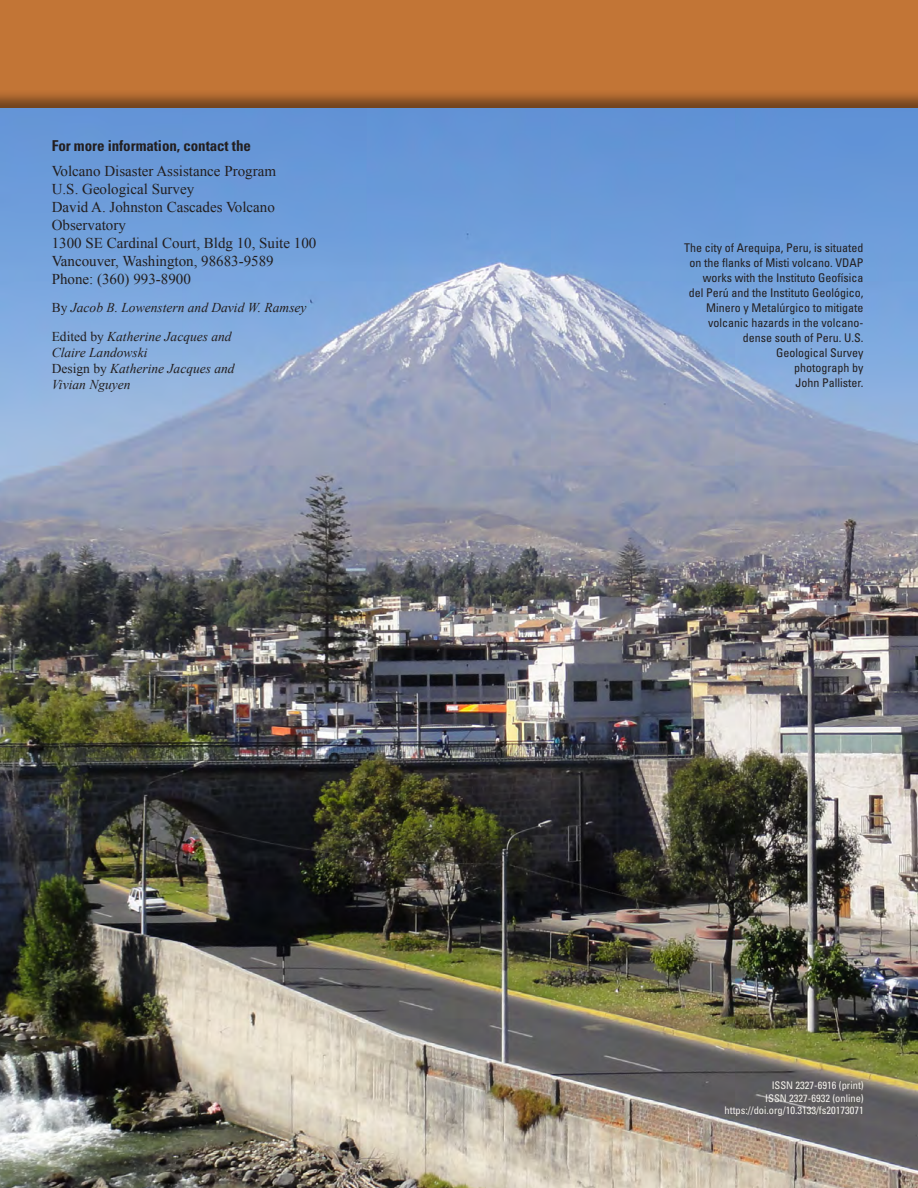
<style>
.page{position:relative;width:918px;height:1188px;background:#fff}
.page>*{position:absolute;margin:0;border:0;box-sizing:border-box;transform-origin:0 0}
.BodyNoIndent{font:15px/18px "Times New Roman";color:#231f20}
.Heading_2{font:700 condensed 15px "Univers";letter-spacing:-.005em;color:#231f20}
.BodyNoIndent-2{font:italic 13.5px/16.2px "Times New Roman";color:#231f20}
.PhotoCredit{font:condensed 12px/15px "Univers";color:#231f20;text-align:right}
.ISSN{font:condensed 10.5px "Univers";color:#f3f0eb}
.s1{font-style:normal}
</style>
<div class="page">
<img style="left:0;top:110px;width:918px;height:1078px">
<div style="left:0;top:0;width:918px;height:110px;background:#231f20;opacity:.5"></div>
<p class="Heading_2" style="left:52px;top:136px;width:201px">For more information, contact the</p>
<p class="BodyNoIndent" style="left:52px;top:162px;width:226px">Volcano Disaster Assistance Program</p>
<p class="BodyNoIndent" style="left:52px;top:180px;width:144px">U.S. Geological Survey</p>
<p class="BodyNoIndent" style="left:52px;top:198px;width:225px">David A. Johnston Cascades Volcano<br>Observatory</p>
<p class="BodyNoIndent" style="left:52px;top:234px;width:266px">1300 SE Cardinal Court, Bldg 10, Suite 100</p>
<p class="BodyNoIndent" style="left:52px;top:252px;width:224px">Vancouver, Washington, 98683-9589</p>
<p class="BodyNoIndent" style="left:52px;top:270px;width:141px">Phone: (360) 993-8900</p>
<p class="BodyNoIndent-2" style="left:52px;top:299px;width:256px"><span class="s1">By</span> Jacob B. Lowenstern and David W. Ramsey</p>
<p class="BodyNoIndent-2" style="left:52px;top:328px;width:184px"><span class="s1">Edited by</span> Katherine Jacques and<br>Claire Landowski<br><span class="s1">Design by</span> Katherine Jacques and<br>Vivian Nguyen</p>
<p class="PhotoCredit" style="left:684px;top:240px;width:181px">The city of Arequipa, Peru, is situated on the flanks of Misti volcano. VDAP works with the Instituto Geofísica<br>del Perú and the Instituto Geológico,<br>Minero y Metalúrgico to mitigate volcanic hazards in the volcano&shy;dense south of Peru. U.S.<br>Geological Survey<br>photograph by<br>John Pallister.</p>
<p class="ISSN" style="left:772px;top:1079px;width:94px">ISSN 2327-6916 (print)</p>
<p class="ISSN" style="left:765px;top:1091px;width:100px">ISSN 2327-6932 (online)</p>
<p class="ISSN" style="left:725px;top:1104px;width:141px">https://doi.org/10.3133/fs20173071</p>
</div>
